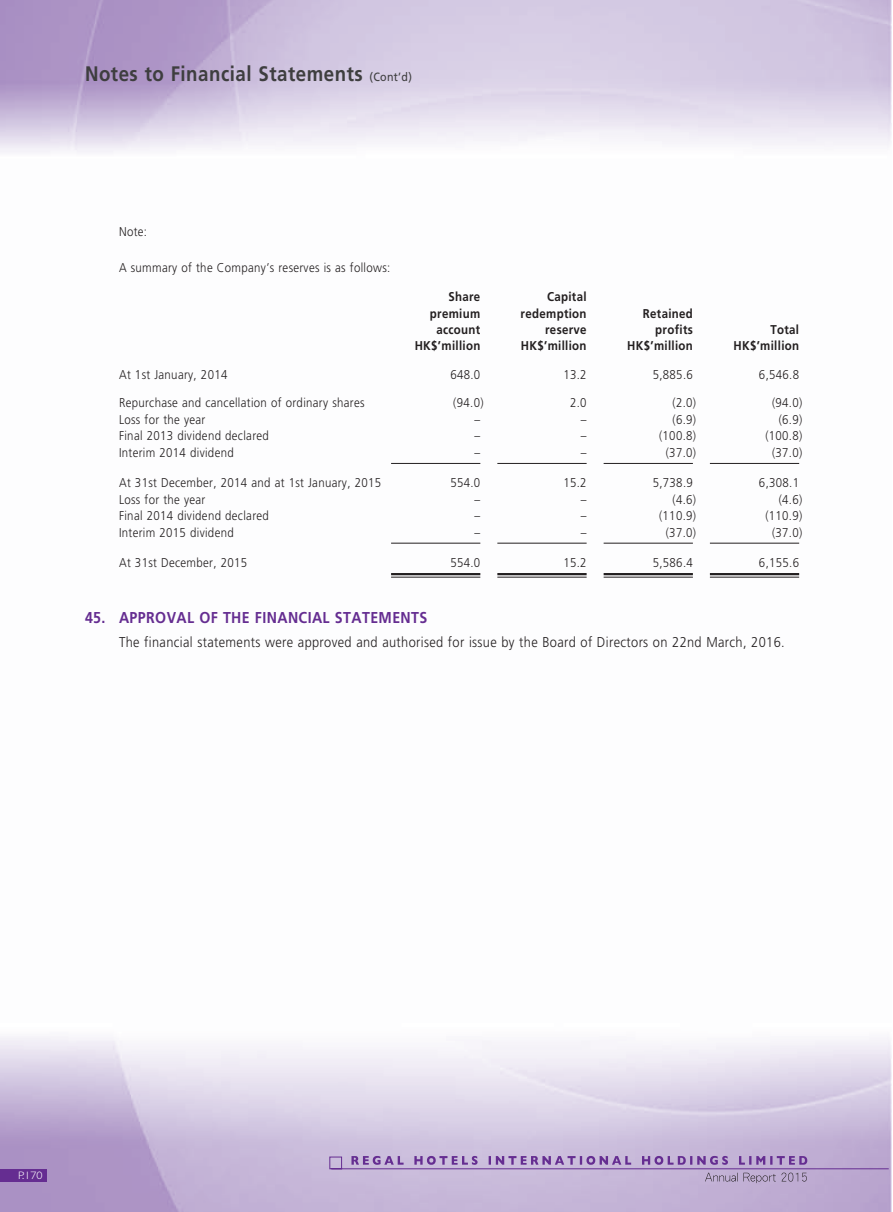
<style>
.page{position:relative;width:893px;height:1212px;background:#fff}
.page>*{position:absolute;margin:0;border:0;box-sizing:border-box;transform-origin:0 0}
.t1{font:700 21px "Frutiger LT Std";letter-spacing:.03em;color:#3e3e3f;scale:.89 1}
.t2{font:700 15.75px "Frutiger LT Std";letter-spacing:.03em;color:#652d91;scale:.9 1}
.t3{font:300 14.25px "Frutiger LT Std";letter-spacing:.03em;color:#231f20;scale:.9 1}
.t4{font:300 12.75px "Frutiger LT Std";letter-spacing:.03em;color:#231f20;scale:.9 1}
.t5{font:700 12.75px "Frutiger LT Std";letter-spacing:.03em;color:#231f20;scale:.9 1}
.t6{font:300 10.8px "Gill Sans Std";color:#fff;scale:1.12 1}
.s1{font-weight:400;font-size:12px}
</style>
<div class="page">
<div style="left:0;top:1169px;width:47px;height:13px;background:#652d91"></div>
<svg style="left:329px;top:1156px;width:560px;height:27px;background:#b6a1cb"></svg>
<hr style="left:391px;top:463px;width:89px;height:1px;background:#231f20">
<hr style="left:497px;top:463px;width:90px;height:1px;background:#231f20">
<hr style="left:604px;top:463px;width:89px;height:1px;background:#231f20">
<hr style="left:710px;top:463px;width:89px;height:1px;background:#231f20">
<hr style="left:391px;top:543px;width:89px;height:1px;background:#231f20">
<hr style="left:497px;top:543px;width:90px;height:1px;background:#231f20">
<hr style="left:604px;top:543px;width:89px;height:1px;background:#231f20">
<hr style="left:710px;top:543px;width:89px;height:1px;background:#231f20">
<hr style="left:391px;top:573px;width:89px;height:2px;background:#231f20">
<hr style="left:391px;top:577px;width:89px;height:1px;background:#231f20">
<hr style="left:497px;top:573px;width:90px;height:2px;background:#231f20">
<hr style="left:497px;top:577px;width:90px;height:1px;background:#231f20">
<hr style="left:604px;top:573px;width:89px;height:2px;background:#231f20">
<hr style="left:604px;top:577px;width:89px;height:1px;background:#231f20">
<hr style="left:710px;top:573px;width:89px;height:2px;background:#231f20">
<hr style="left:710px;top:577px;width:89px;height:1px;background:#231f20">
<h1 class="t1" style="left:85px;top:65px;width:369px">Notes to Financial Statements <span class="s1">(Cont’d)</span></h1>
<p class="t4" style="left:119px;top:226px;width:33px">Note:</p>
<p class="t4" style="left:119px;top:262px;width:303px">A summary of the Company’s reserves is as follows:</p>
<p class="t5" style="left:448px;top:291px;width:37px">Share</p>
<p class="t5" style="left:547px;top:291px;width:45px">Capital</p>
<p class="t5" style="left:430px;top:308px;width:57px">premium</p>
<p class="t5" style="left:521px;top:308px;width:75px">redemption</p>
<p class="t5" style="left:643px;top:308px;width:57px">Retained</p>
<p class="t5" style="left:436px;top:324px;width:50px">account</p>
<p class="t5" style="left:545px;top:324px;width:48px">reserve</p>
<p class="t5" style="left:655px;top:324px;width:43px">profits</p>
<p class="t5" style="left:770px;top:324px;width:33px">Total</p>
<p class="t5" style="left:415px;top:341px;width:74px">HK$’million</p>
<p class="t5" style="left:521px;top:341px;width:74px">HK$’million</p>
<p class="t5" style="left:627px;top:341px;width:74px">HK$’million</p>
<p class="t5" style="left:733px;top:341px;width:74px">HK$’million</p>
<p class="t4" style="left:119px;top:369px;width:122px">At 1st January, 2014</p>
<p class="t4" style="left:450px;top:369px;width:35px">648.0</p>
<p class="t4" style="left:563px;top:369px;width:27px">13.2</p>
<p class="t4" style="left:653px;top:369px;width:46px">5,885.6</p>
<p class="t4" style="left:759px;top:369px;width:46px">6,546.8</p>
<p class="t4" style="left:119px;top:398px;width:274px">Repurchase and cancellation of ordinary shares</p>
<p class="t4" style="left:453px;top:398px;width:35px">(94.0)</p>
<p class="t4" style="left:570px;top:398px;width:20px">2.0</p>
<p class="t4" style="left:672px;top:398px;width:28px">(2.0)</p>
<p class="t4" style="left:772px;top:398px;width:35px">(94.0)</p>
<p class="t4" style="left:119px;top:414px;width:97px">Loss for the year</p>
<p class="t4" style="left:475px;top:414px;width:8px">–</p>
<p class="t4" style="left:581px;top:414px;width:8px">–</p>
<p class="t4" style="left:672px;top:414px;width:28px">(6.9)</p>
<p class="t4" style="left:779px;top:414px;width:28px">(6.9)</p>
<p class="t4" style="left:119px;top:431px;width:168px">Final 2013 dividend declared</p>
<p class="t4" style="left:475px;top:431px;width:8px">–</p>
<p class="t4" style="left:581px;top:431px;width:8px">–</p>
<p class="t4" style="left:659px;top:431px;width:43px">(100.8)</p>
<p class="t4" style="left:765px;top:431px;width:43px">(100.8)</p>
<p class="t4" style="left:119px;top:447px;width:129px">Interim 2014 dividend</p>
<p class="t4" style="left:475px;top:447px;width:8px">–</p>
<p class="t4" style="left:581px;top:447px;width:8px">–</p>
<p class="t4" style="left:666px;top:447px;width:35px">(37.0)</p>
<p class="t4" style="left:772px;top:447px;width:35px">(37.0)</p>
<p class="t4" style="left:119px;top:477px;width:293px">At 31st December, 2014 and at 1st January, 2015</p>
<p class="t4" style="left:450px;top:477px;width:35px">554.0</p>
<p class="t4" style="left:563px;top:477px;width:27px">15.2</p>
<p class="t4" style="left:653px;top:477px;width:46px">5,738.9</p>
<p class="t4" style="left:759px;top:477px;width:46px">6,308.1</p>
<p class="t4" style="left:119px;top:494px;width:97px">Loss for the year</p>
<p class="t4" style="left:475px;top:494px;width:8px">–</p>
<p class="t4" style="left:581px;top:494px;width:8px">–</p>
<p class="t4" style="left:672px;top:494px;width:28px">(4.6)</p>
<p class="t4" style="left:779px;top:494px;width:28px">(4.6)</p>
<p class="t4" style="left:119px;top:510px;width:168px">Final 2014 dividend declared</p>
<p class="t4" style="left:475px;top:510px;width:8px">–</p>
<p class="t4" style="left:581px;top:510px;width:8px">–</p>
<p class="t4" style="left:659px;top:510px;width:43px">(110.9)</p>
<p class="t4" style="left:765px;top:510px;width:43px">(110.9)</p>
<p class="t4" style="left:119px;top:527px;width:129px">Interim 2015 dividend</p>
<p class="t4" style="left:475px;top:527px;width:8px">–</p>
<p class="t4" style="left:581px;top:527px;width:8px">–</p>
<p class="t4" style="left:666px;top:527px;width:35px">(37.0)</p>
<p class="t4" style="left:772px;top:527px;width:35px">(37.0)</p>
<p class="t4" style="left:119px;top:557px;width:144px">At 31st December, 2015</p>
<p class="t4" style="left:450px;top:557px;width:35px">554.0</p>
<p class="t4" style="left:563px;top:557px;width:27px">15.2</p>
<p class="t4" style="left:653px;top:557px;width:46px">5,586.4</p>
<p class="t4" style="left:759px;top:557px;width:46px">6,155.6</p>
<p class="t2" style="left:85px;top:610px;width:382px">45. APPROVAL OF THE FINANCIAL STATEMENTS</p>
<p class="t3" style="left:119px;top:636px;width:741px">The financial statements were approved and authorised for issue by the Board of Directors on 22nd March, 2016.</p>
<p class="t6" style="left:18px;top:1169px;width:23px">P.170</p>
</div>
